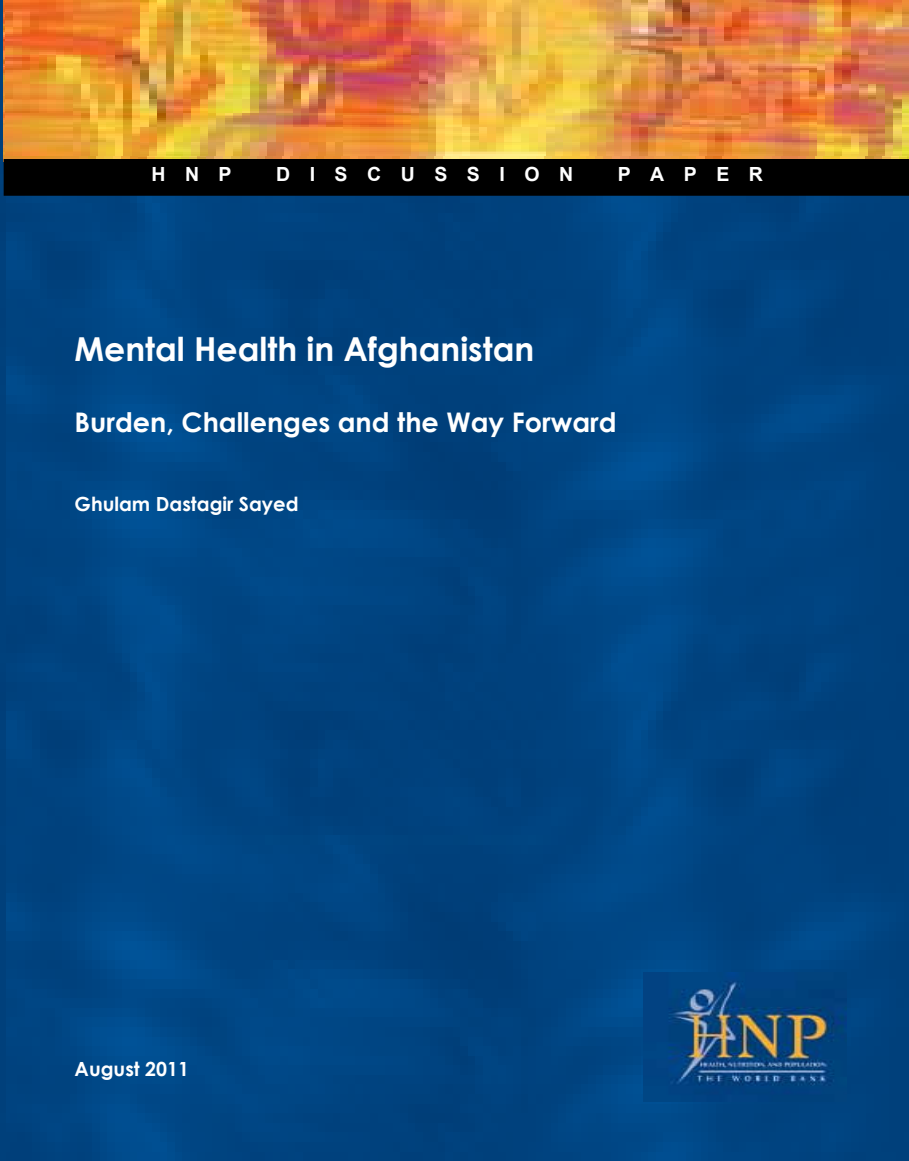
<style>
.page{position:relative;width:909px;height:1161px;background:#fff}
.page>*{position:absolute;margin:0;border:0;box-sizing:border-box;transform-origin:0 0}
.t1{font:700 33px "Century Gothic";color:#fff}
.t2{font:700 27px "Century Gothic";color:#fff}
.t3{font:700 19.5px "Century Gothic";color:#fff}
.t4{font:700 19.5px "Arial";letter-spacing:1em;color:#fff}
</style>
<div class="page">
<img style="left:5px;top:196px;width:903px;height:965px">
<div style="left:0;top:0;width:5px;height:1161px;background:#00407b"></div>
<div style="left:4px;top:159px;width:904px;height:37px;background:#000"></div>
<img style="left:643px;top:972px;width:202px;height:130px">
<img style="left:4px;top:0;width:904px;height:159px">
<img style="left:5px;top:0;width:903px;height:155px">
<p class="t4" style="left:151px;top:161px;width:82px">HNP</p>
<p class="t4" style="left:276px;top:161px;width:295px">DISCUSSION</p>
<p class="t4" style="left:617px;top:161px;width:147px">PAP ER</p>
<p class="t1" style="left:75px;top:324px;width:461px">Mental Health in Afghanistan</p>
<p class="t2" style="left:75px;top:401px;width:543px">Burden, Challenges and the Way Forward</p>
<p class="t3" style="left:75px;top:489px;width:225px">Ghulam Dastagir Sayed</p>
<p class="t3" style="left:75px;top:1054px;width:116px">August 2011</p>
</div>
